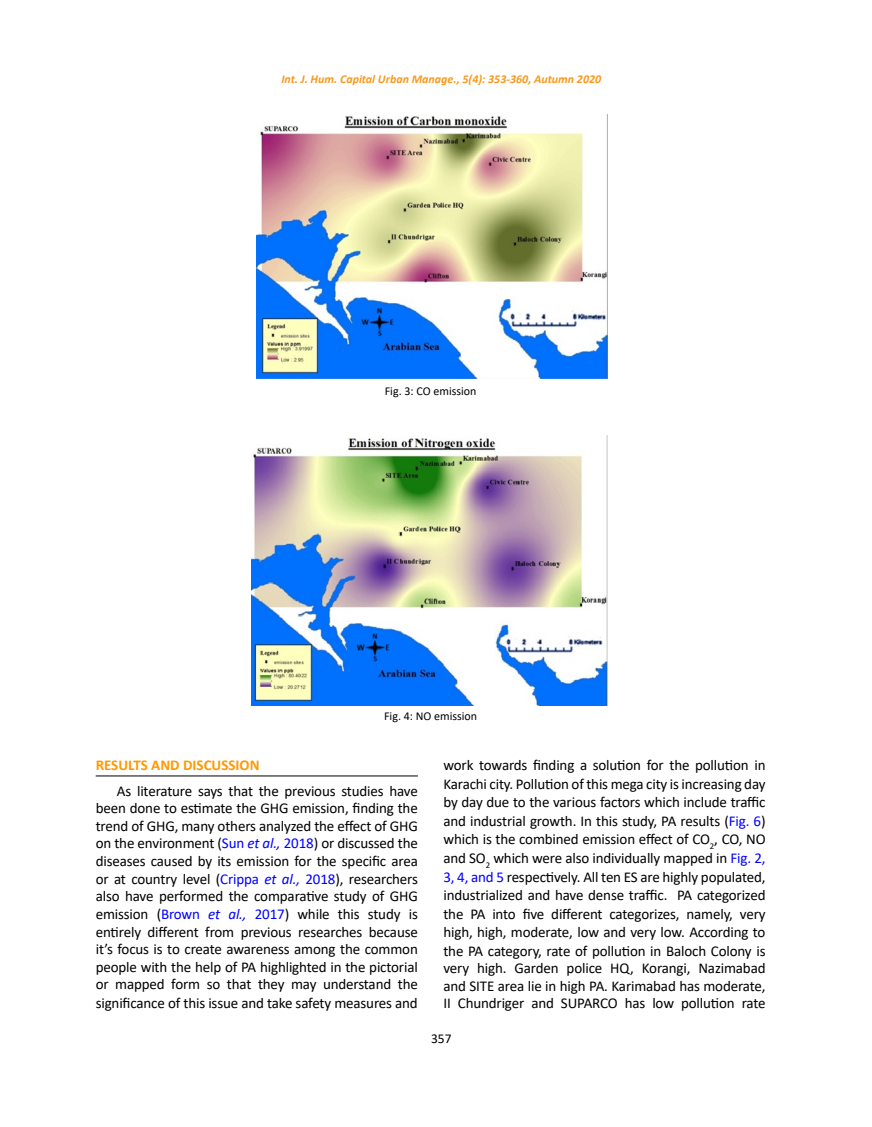
<style>
.page{position:relative;width:872px;height:1127px;background:#fff}
.page>*{position:absolute;margin:0;border:0;box-sizing:border-box;transform-origin:0 0}
.t1{font:15px/18.3px "Calibri";letter-spacing:-.01em;color:#000;text-align:justify}
.t2{font:700 15px "Calibri";color:#f90}
.t3{font:13.5px "Calibri";color:#000}
.t4{font:italic 700 12px "Calibri";color:#f8991d}
.t5{font:12px "Calibri";color:#000}
.t6{font:10.05px "Calibri";color:#000}
.s1{color:#00f}
.s2{font-style:italic;color:#00f}
</style>
<div class="page">
<hr style="left:96px;top:775px;width:322px;height:1px;background:#000">
<img style="left:256px;top:116px;width:351px;height:262px">
<img style="left:252px;top:435px;width:355px;height:270px">
<p class="t4" style="left:281px;top:70px;width:321px">Int. J. Hum. Capital Urban Manage., 5(4): 353-360, Autumn 2020</p>
<p class="t5" style="left:385px;top:382px;width:93px">Fig. 3: CO emission</p>
<p class="t6" style="left:394px;top:388px;width:78px">Fig. 3: CO emission</p>
<p class="t5" style="left:384px;top:707px;width:95px">Fig. 4: NO emission</p>
<p class="t6" style="left:391px;top:714px;width:79px">Fig. 4: NO emission</p>
<p class="t2" style="left:96px;top:755px;width:165px">RESULTS AND DISCUSSION</p>
<p class="t1" style="left:96px;top:781px;width:324px;line-height:17.7px;text-indent:21px">As literature says that the previous studies have been done to estimate the GHG emission, finding the trend of GHG, many others analyzed the effect of GHG on the environment (<span class="s1">Sun</span> <span class="s2">et al.,</span> <span class="s1">2018</span>) or discussed the diseases caused by its emission for the specific area or at country level (<span class="s1">Crippa</span> <span class="s2">et al.,</span> <span class="s1">2018</span>), researchers also have performed the comparative study of GHG emission (<span class="s1">Brown</span> <span class="s2">et al.,</span> <span class="s1">2017</span>) while this study is entirely different from previous researches because it’s focus is to create awareness among the common people with the help of PA highlighted in the pictorial or mapped form so that they may understand the significance of this issue and take safety measures and</p>
<p class="t1" style="left:443px;top:756px;width:324px">work towards finding a solution for the pollution in Karachi city. Pollution of this mega city is increasing day by day due to the various factors which include traffic and industrial growth. In this study, PA results (<span class="s1">Fig. 6</span>) which is the combined emission effect of CO<sub>2</sub>, CO, NO and SO<sub>2</sub> which were also individually mapped in <span class="s1">Fig. 2, 3, 4, and 5</span> respectively. All ten ES are highly populated, industrialized and have dense traffic. PA categorized the PA into five different categorizes, namely, very high, high, moderate, low and very low. According to the PA category, rate of pollution in Baloch Colony is very high. Garden police HQ, Korangi, Nazimabad and SITE area lie in high PA. Karimabad has moderate, II Chundriger and SUPARCO has low pollution rate</p>
<p class="t3" style="left:431px;top:1029px;width:22px">357</p>
</div>
